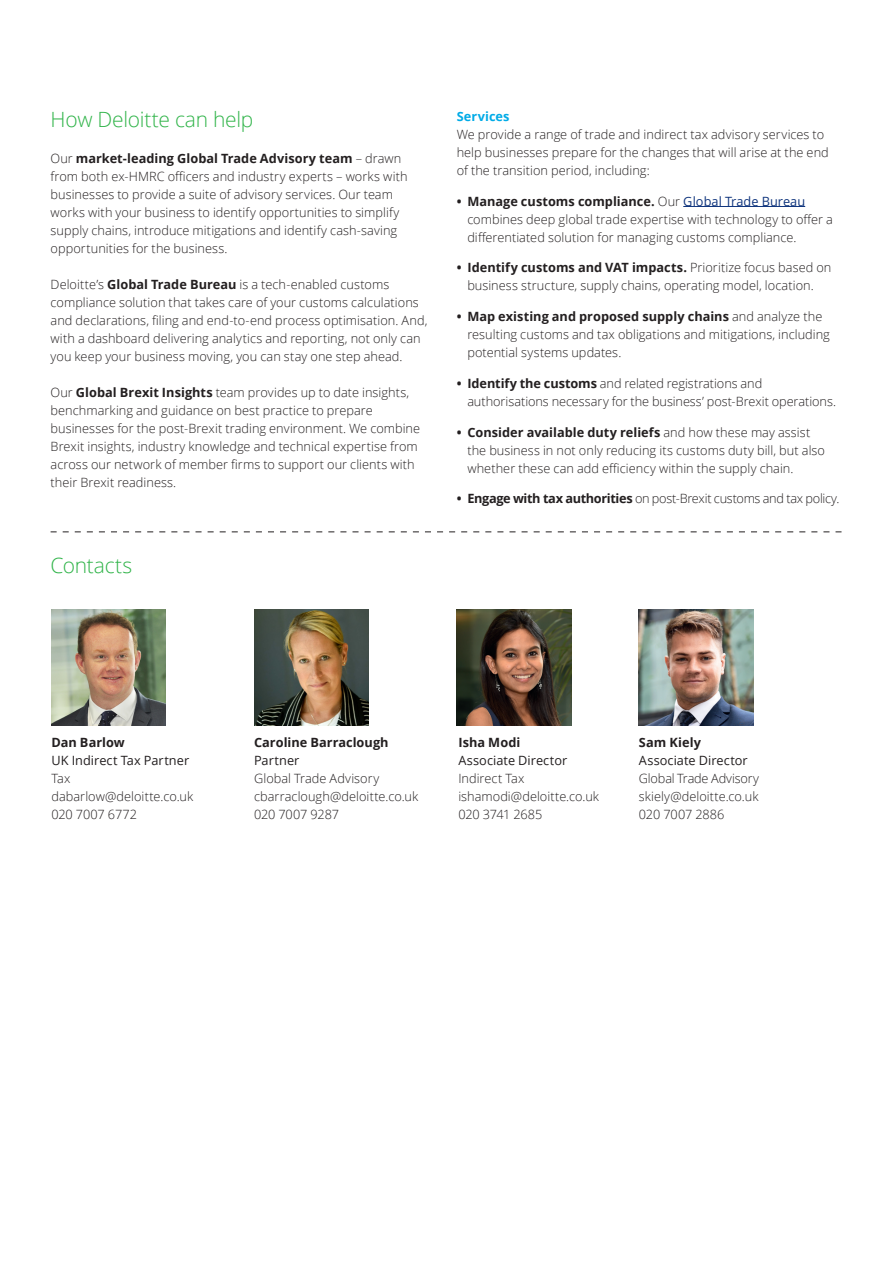
<style>
.page{position:relative;width:893px;height:1263px;background:#fff}
.page>*{position:absolute;margin:0;border:0;box-sizing:border-box;transform-origin:0 0}
.Body_copy__8_5_12pt{font:300 21px "Open Sans";letter-spacing:-.015em;color:#31b44a}
.Introduction__14_18p{font:300 21px "Open Sans";letter-spacing:-.015em;color:#31b44a}
.Body_copy__8_5_12pt-2{font:300 12.75px/18px "Open Sans";letter-spacing:.005em;color:#231f20}
.Body_copy__8_5_12pt-3{font:300 12.75px "Open Sans";letter-spacing:-.025em;color:#231f20}
.Body_copy__8_5_12pt-4{font:300 12.75px/18px "Open Sans";letter-spacing:-.015em;color:#231f20}
.Body_copy__8_5_12pt-5{font:12.75px/18px "Open Sans";letter-spacing:.005em;color:#231f20}
.Body_copy__8_5_12pt-6{font:700 12.75px "Open Sans";color:#231f20}
.Body_copy__8_5_12pt-7{font:300 12.75px "Open Sans";letter-spacing:-.02em;color:#231f20}
.Subhead_A__8_5_12pt{font:700 12.75px "Open Sans";letter-spacing:.01em;color:#00abe7}
.s1{font-weight:700}
.s2{font-weight:400;color:#11367e}
.s3{font-weight:300}
.s4{font-weight:400}
</style>
<div class="page">
<svg style="left:51px;top:532px;width:790px;height:1px"></svg>
<hr style="left:683px;top:206px;width:122px;height:1px;background:#11367e">
<img style="left:457px;top:610px;width:114px;height:116px">
<img style="left:51px;top:610px;width:115px;height:116px">
<img style="left:254px;top:610px;width:114px;height:116px">
<img style="left:639px;top:610px;width:114px;height:116px">
<p class="Body_copy__8_5_12pt" style="left:51px;top:105px;width:204px">How Deloitte can help</p>
<p class="Body_copy__8_5_12pt-2" style="left:51px;top:149px;width:359px">Our <span class="s1">market-leading Global Trade Advisory team</span> – drawn from both ex-HMRC officers and industry experts – works with businesses to provide a suite of advisory services. Our team works with your business to identify opportunities to simplify supply chains, introduce mitigations and identify cash-saving opportunities for the business.</p>
<p class="Body_copy__8_5_12pt-2" style="left:51px;top:275px;width:378px">Deloitte’s <span class="s1">Global Trade Bureau</span> is a tech-enabled customs compliance solution that takes care of your customs calculations and declarations, filing and end-to-end process optimisation. And, with a dashboard delivering analytics and reporting, not only can you keep your business moving, you can stay one step ahead.</p>
<p class="Body_copy__8_5_12pt-2" style="left:51px;top:383px;width:371px">Our <span class="s1">Global Brexit Insights</span> team provides up to date insights, benchmarking and guidance on best practice to prepare businesses for the post-Brexit trading environment. We combine Brexit insights, industry knowledge and technical expertise from across our network of member firms to support our clients with their Brexit readiness.</p>
<p class="Introduction__14_18p" style="left:51px;top:551px;width:83px">Contacts</p>
<p class="Subhead_A__8_5_12pt" style="left:457px;top:107px;width:54px">Services</p>
<p class="Body_copy__8_5_12pt-2" style="left:457px;top:125px;width:374px">We provide a range of trade and indirect tax advisory services to help businesses prepare for the changes that will arise at the end of the transition period, including:</p>
<p class="Body_copy__8_5_12pt-2" style="left:467px;top:192px;width:367px;text-indent:-11px"><span class="s1">• Manage customs compliance.</span> Our <span class="s2">Global Trade Bureau </span>combines deep global trade expertise with technology to offer a differentiated solution for managing customs compliance.</p>
<p class="Body_copy__8_5_12pt-2" style="left:457px;top:258px;width:376px;text-align:center"><span class="s1">• Identify customs and VAT impacts.</span> Prioritize focus based on business structure, supply chains, operating model, location.</p>
<p class="Body_copy__8_5_12pt-2" style="left:467px;top:307px;width:364px;text-indent:-11px"><span class="s1">• Map existing and proposed supply chains</span> and analyze the resulting customs and tax obligations and mitigations, including potential systems updates.</p>
<p class="Body_copy__8_5_12pt-2" style="left:467px;top:374px;width:370px;text-indent:-11px"><span class="s1">• Identify the customs</span> and related registrations and authorisations necessary for the business’ post-Brexit operations.</p>
<p class="Body_copy__8_5_12pt-2" style="left:467px;top:423px;width:359px;text-indent:-11px"><span class="s1">• Consider available duty reliefs</span> and how these may assist the business in not only reducing its customs duty bill, but also whether these can add efficiency within the supply chain.</p>
<p class="Body_copy__8_5_12pt-3" style="left:457px;top:490px;width:384px"><span class="s1">• Engage with tax authorities</span> on post-Brexit customs and tax policy.</p>
<p class="Body_copy__8_5_12pt-6" style="left:51px;top:733px;width:75px">Dan Barlow</p>
<p class="Body_copy__8_5_12pt-5" style="left:51px;top:751px;width:139px">UK Indirect Tax Partner<br><span class="s3">Tax</span></p>
<p class="Body_copy__8_5_12pt-2" style="left:51px;top:787px;width:143px">dabarlow@deloitte.co.uk</p>
<p class="Body_copy__8_5_12pt-2" style="left:51px;top:805px;width:87px">020 7007 6772</p>
<p class="Body_copy__8_5_12pt-6" style="left:254px;top:733px;width:136px">Caroline Barraclough</p>
<p class="Body_copy__8_5_12pt-2" style="left:254px;top:751px;width:127px"><span class="s4">Partner<br></span>Global Trade Advisory</p>
<p class="Body_copy__8_5_12pt-2" style="left:254px;top:787px;width:166px">cbarraclough@deloitte.co.uk</p>
<p class="Body_copy__8_5_12pt-4" style="left:254px;top:805px;width:87px">020 7007 9287</p>
<p class="Body_copy__8_5_12pt-6" style="left:458px;top:733px;width:63px">Isha Modi</p>
<p class="Body_copy__8_5_12pt-5" style="left:458px;top:751px;width:110px">Associate Director<br><span class="s3">Indirect Tax</span></p>
<p class="Body_copy__8_5_12pt-2" style="left:458px;top:787px;width:142px">ishamodi@deloitte.co.uk</p>
<p class="Body_copy__8_5_12pt-7" style="left:458px;top:806px;width:86px">020 3741 2685</p>
<p class="Body_copy__8_5_12pt-4" style="left:639px;top:733px;width:122px"><span class="s1">Sam Kiely<br></span><span class="s4">Associate Director<br></span>Global Trade Advisory</p>
<p class="Body_copy__8_5_12pt-2" style="left:639px;top:787px;width:121px">skiely@deloitte.co.uk</p>
<p class="Body_copy__8_5_12pt-2" style="left:639px;top:805px;width:87px">020 7007 2886</p>
</div>
